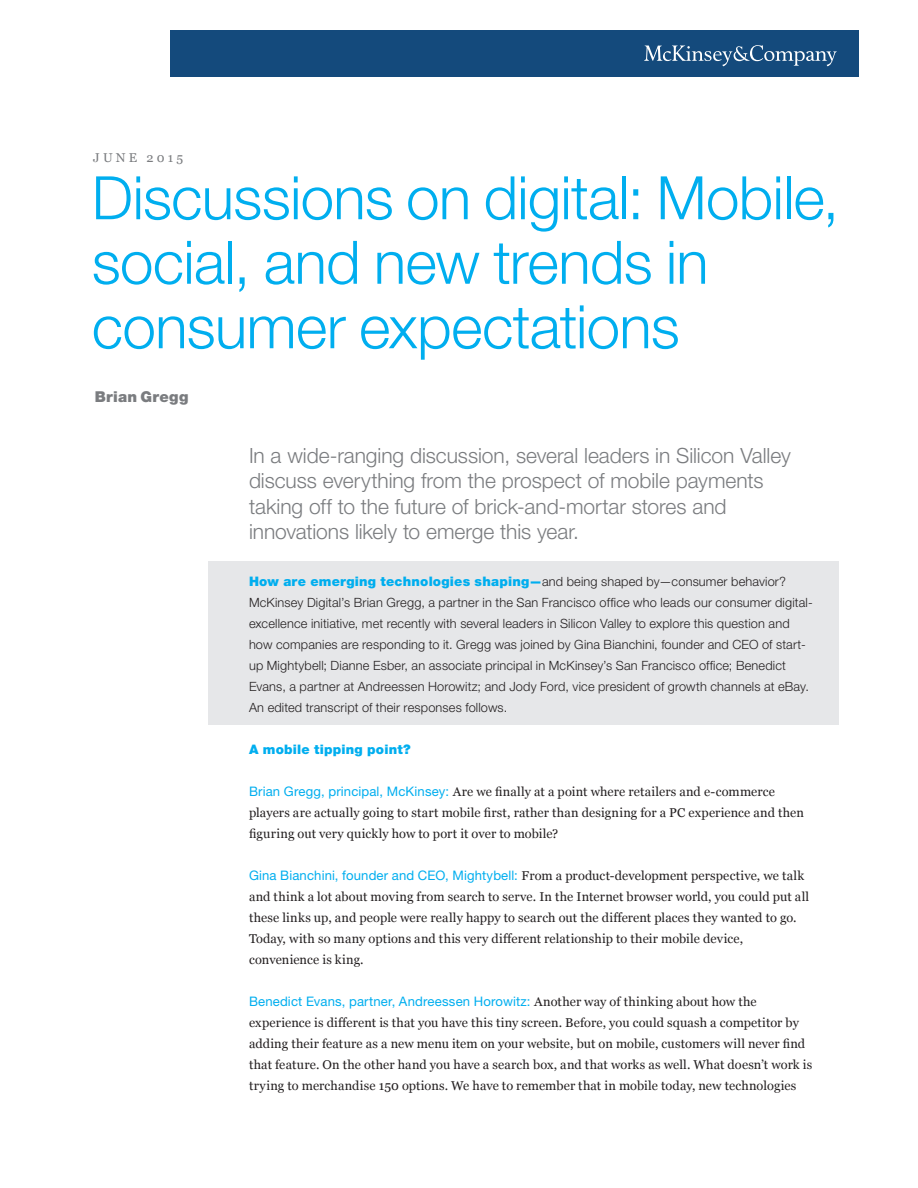
<style>
.page{position:relative;width:918px;height:1188px;background:#fff}
.page>*{position:absolute;margin:0;border:0;box-sizing:border-box;transform-origin:0 0}
.Cover_article_title{font:300 60px/64.5px "Helvetica Neue LT Std";letter-spacing:-.01em;color:#00aeef}
.Dek{font:300 21px/25.5px "Helvetica Neue LT Std";letter-spacing:-.005em;color:#7a7c7f}
.Authors{font:900 15px "Helvetica Neue LT Std";letter-spacing:.02em;color:#7a7c7f}
.Body_Text{font:900 13.2px "Helvetica Neue LT Std";letter-spacing:.015em;color:#00aeef}
.Body_Text-2{font:13.2px "Helvetica Neue LT Std";letter-spacing:.01em;color:#00aeef}
.Body_Text-3{font:12.75px/21px "Georgia";letter-spacing:.005em;color:#231f20}
.Body_Text-4{font:300 12.75px/21px "Helvetica Neue LT Std";letter-spacing:.015em;color:#231f20}
.t1{font:12.75px "Georgia";letter-spacing:.25em;color:#7a7c7f}
.s1{font-weight:300;font-size:12.75px;color:#231f20}
.s2{font-family:"Helvetica Neue LT Std";font-size:13.2px;color:#00aeef}
.s3{font-family:"Georgia";font-size:12.75px;color:#231f20}
</style>
<div class="page">
<div style="left:208px;top:561px;width:631px;height:163px;background:#e6e7e9"></div>
<div style="left:170px;top:30px;width:689px;height:47px;background:#144a7c"></div>
<svg style="left:644px;top:45px;width:193px;height:21px"></svg>
<p class="t1" style="left:93px;top:148px;width:92px">JUNE 2015</p>
<p class="Cover_article_title" style="left:92px;top:164px;width:749px">Discussions on digital: Mobile, social, and new trends in consumer expectations</p>
<p class="Authors" style="left:95px;top:388px;width:95px">Brian Gregg</p>
<p class="Dek" style="left:249px;top:442px;width:543px">In a wide-ranging discussion, several leaders in Silicon Valley discuss everything from the prospect of mobile payments taking off to the future of brick-and-mortar stores and innovations likely to emerge this year.</p>
<p class="Body_Text" style="left:249px;top:573px;width:539px">How are emerging technologies shaping—<span class="s1">and being shaped by—consumer behavior?</span></p>
<p class="Body_Text-4" style="left:249px;top:592px;width:565px">McKinsey Digital’s Brian Gregg, a partner in the San Francisco office who leads our consumer digital&shy;excellence initiative, met recently with several leaders in Silicon Valley to explore this question and how companies are responding to it. Gregg was joined by Gina Bianchini, founder and CEO of start&shy;up Mightybell; Dianne Esber, an associate principal in McKinsey’s San Francisco office; Benedict Evans, a partner at Andreessen Horowitz; and Jody Ford, vice president of growth channels at eBay.<br>An edited transcript of their responses follows.</p>
<p class="Body_Text" style="left:249px;top:741px;width:163px">A mobile tipping point?</p>
<p class="Body_Text-3" style="left:249px;top:780px;width:557px"><span class="s2">Brian Gregg, principal, McKinsey:</span> Are we finally at a point where retailers and e-commerce players are actually going to start mobile first, rather than designing for a PC experience and then figuring out very quickly how to port it over to mobile?</p>
<p class="Body_Text-3" style="left:249px;top:864px;width:562px"><span class="s2">Gina Bianchini, founder and CEO, Mightybell:</span> From a product-development perspective, we talk and think a lot about moving from search to serve. In the Internet browser world, you could put all these links up, and people were really happy to search out the different places they wanted to go.<br>Today, with so many options and this very different relationship to their mobile device, convenience is king.</p>
<p class="Body_Text-2" style="left:249px;top:993px;width:509px">Benedict Evans, partner, Andreessen Horowitz: <span class="s3">Another way of thinking about how the</span></p>
<p class="Body_Text-3" style="left:249px;top:1011px;width:565px">experience is different is that you have this tiny screen. Before, you could squash a competitor by adding their feature as a new menu item on your website, but on mobile, customers will never find that feature. On the other hand you have a search box, and that works as well. What doesn’t work is trying to merchandise 150 options. We have to remember that in mobile today, new technologies</p>
</div>
